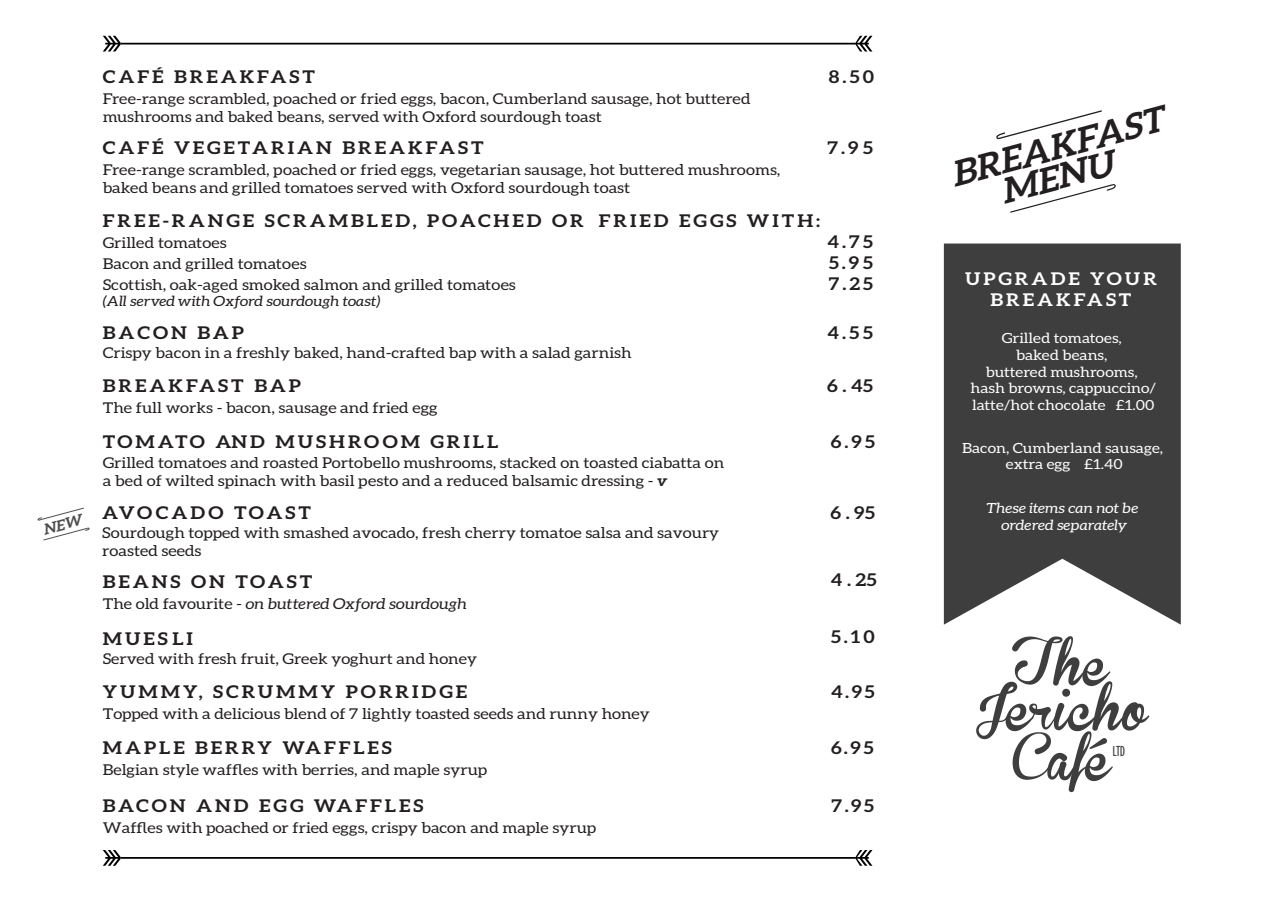
<style>
.page{position:relative;width:1275px;height:903px;background:#fff}
.page>*{position:absolute;margin:0;border:0;box-sizing:border-box;transform-origin:0 0}
.t1{font:italic 700 34.48px/29.4px "Aleo";color:#231f20;text-align:center;scale:1.07 1}
.t2{font:700 17.5px "Aleo";letter-spacing:.15em;color:#231f20;scale:1.13 1}
.t3{font:700 17.5px/21px "Aleo";letter-spacing:.15em;color:#fff;text-align:center;scale:1.13 1}
.t4{font:14.88px/17.8px "Aleo";color:#231f20;scale:1.13 1}
.t5{font:italic 14.88px "Aleo";color:#231f20;scale:1.13 1}
.t6{font:500 14.53px "Burbank Big Condensed";color:#3e3e3f}
.t7{font:14px/16.8px "Aleo";color:#fff;text-align:center;scale:1.13 1}
.t8{font:italic 14px "Aleo";color:#231f20;scale:1.13 1}
.t9{font:italic 14px/16.8px "Aleo";color:#fff;text-align:center;scale:1.13 1}
.s1{font-weight:700;font-style:italic}
.s2{font-style:normal}
</style>
<div class="page">
<svg style="left:976px;top:636px;width:173px;height:156px"></svg>
<svg style="left:1010px;top:184px;width:106px;height:29px"></svg>
<svg style="left:996px;top:110px;width:106px;height:30px"></svg>
<svg style="left:944px;top:243px;width:237px;height:382px;background:#4f4f50"></svg>
<hr style="left:121px;top:43px;width:735px;height:2px;background:#000">
<svg style="left:103px;top:36px;width:18px;height:16px"></svg>
<svg style="left:855px;top:36px;width:17px;height:16px"></svg>
<hr style="left:121px;top:857px;width:735px;height:2px;background:#000">
<svg style="left:103px;top:850px;width:18px;height:16px"></svg>
<svg style="left:855px;top:850px;width:17px;height:16px"></svg>
<svg style="left:38px;top:508px;width:51px;height:32px"></svg>
<p class="t2" style="left:103px;top:67px;width:189px">CAFÉ BREAKFAST</p>
<p class="t2" style="left:829px;top:67px;width:42px">8.50</p>
<p class="t4" style="left:103px;top:90px;width:575px">Free-range scrambled, poached or fried eggs, bacon, Cumberland sausage, hot buttered mushrooms and baked beans, served with Oxford sourdough toast</p>
<p class="t2" style="left:103px;top:138px;width:339px">CAFÉ VEGETARIAN BREAKFAST</p>
<p class="t2" style="left:827px;top:138px;width:42px">7.95</p>
<p class="t4" style="left:103px;top:160px;width:601px">Free-range scrambled, poached or fried eggs, vegetarian sausage, hot buttered mushrooms, baked beans and grilled tomatoes served with Oxford sourdough toast</p>
<p class="t2" style="left:103px;top:210px;width:636px">FREE-RANGE SCRAMBLED, POACHED OR FRIED EGGS WITH:</p>
<p class="t4" style="left:103px;top:233px;width:111px">Grilled tomatoes</p>
<p class="t2" style="left:827px;top:231px;width:42px">4.75</p>
<p class="t4" style="left:103px;top:254px;width:182px">Bacon and grilled tomatoes</p>
<p class="t2" style="left:829px;top:252px;width:41px">5.95</p>
<p class="t4" style="left:103px;top:275px;width:367px">Scottish, oak-aged smoked salmon and grilled tomatoes</p>
<p class="t2" style="left:829px;top:273px;width:40px">7.25</p>
<p class="t8" style="left:103px;top:293px;width:247px">(All served with Oxford sourdough toast)</p>
<p class="t2" style="left:103px;top:322px;width:127px">BACON BAP</p>
<p class="t4" style="left:103px;top:344px;width:469px">Crispy bacon in a freshly baked, hand-crafted bap with a salad garnish</p>
<p class="t2" style="left:827px;top:322px;width:42px">4.55</p>
<p class="t2" style="left:103px;top:376px;width:177px">BREAKFAST BAP</p>
<p class="t4" style="left:103px;top:399px;width:298px">The full works - bacon, sausage and fried egg</p>
<p class="t2" style="left:827px;top:376px;width:42px">6 . 45</p>
<p class="t2" style="left:103px;top:431px;width:351px">TOMATO AND MUSHROOM GRILL</p>
<p class="t2" style="left:831px;top:431px;width:41px">6.95</p>
<p class="t4" style="left:103px;top:454px;width:551px">Grilled tomatoes and roasted Portobello mushrooms, stacked on toasted ciabatta on a bed of wilted spinach with basil pesto and a reduced balsamic dressing - <span class="s1">v</span></p>
<p class="t2" style="left:102px;top:502px;width:186px">AVOCADO TOAST</p>
<p class="t4" style="left:102px;top:524px;width:547px">Sourdough topped with smashed avocado, fresh cherry tomatoe salsa and savoury roasted seeds</p>
<p class="t2" style="left:830px;top:502px;width:41px">6 . 95</p>
<p class="t2" style="left:103px;top:571px;width:187px">BEANS ON TOAST</p>
<p class="t5" style="left:103px;top:595px;width:324px"><span class="s2">The old favourite</span> - on buttered Oxford sourdough</p>
<p class="t2" style="left:831px;top:570px;width:42px">4 . 25</p>
<p class="t2" style="left:103px;top:629px;width:81px">MUES LI</p>
<p class="t4" style="left:103px;top:650px;width:333px">Served with fresh fruit, Greek yoghurt and honey</p>
<p class="t2" style="left:831px;top:627px;width:40px">5.10</p>
<p class="t2" style="left:103px;top:682px;width:324px">YUMMY, SCRUMMY PORRIDGE</p>
<p class="t2" style="left:831px;top:681px;width:40px">4.95</p>
<p class="t4" style="left:103px;top:704px;width:486px">Topped with a delicious blend of 7 lightly toasted seeds and runny honey</p>
<p class="t2" style="left:103px;top:738px;width:257px">MAPLE BERRY WAFFLES</p>
<p class="t2" style="left:831px;top:737px;width:39px">6.95</p>
<p class="t4" style="left:103px;top:760px;width:342px">Belgian style waffles with berries, and maple syrup</p>
<p class="t2" style="left:103px;top:796px;width:285px">BACON AND EGG WAFFLES</p>
<p class="t2" style="left:832px;top:795px;width:39px">7.95</p>
<p class="t4" style="left:103px;top:818px;width:438px">Waffles with poached or fried eggs, crispy bacon and maple syrup</p>
<h1 class="t1" style="left:947px;top:160px;width:206px;rotate:-15deg">BREAKFAST<br>MENU</h1>
<p class="t3" style="left:965px;top:268px;width:171px">UPGRADE YOUR<br>BREAKFAST</p>
<p class="t7" style="left:971px;top:329px;width:166px">Grilled tomatoes,<br>baked beans,<br>buttered mushrooms, hash browns, cappuccino/ latte/hot chocolate £1.00</p>
<p class="t7" style="left:962px;top:439px;width:179px">Bacon, Cumberland sausage, extra egg £1.40</p>
<p class="t9" style="left:987px;top:500px;width:135px">These items can not be ordered separately</p>
<p class="t6" style="left:1113px;top:743px;width:14px">LTD</p>
</div>
